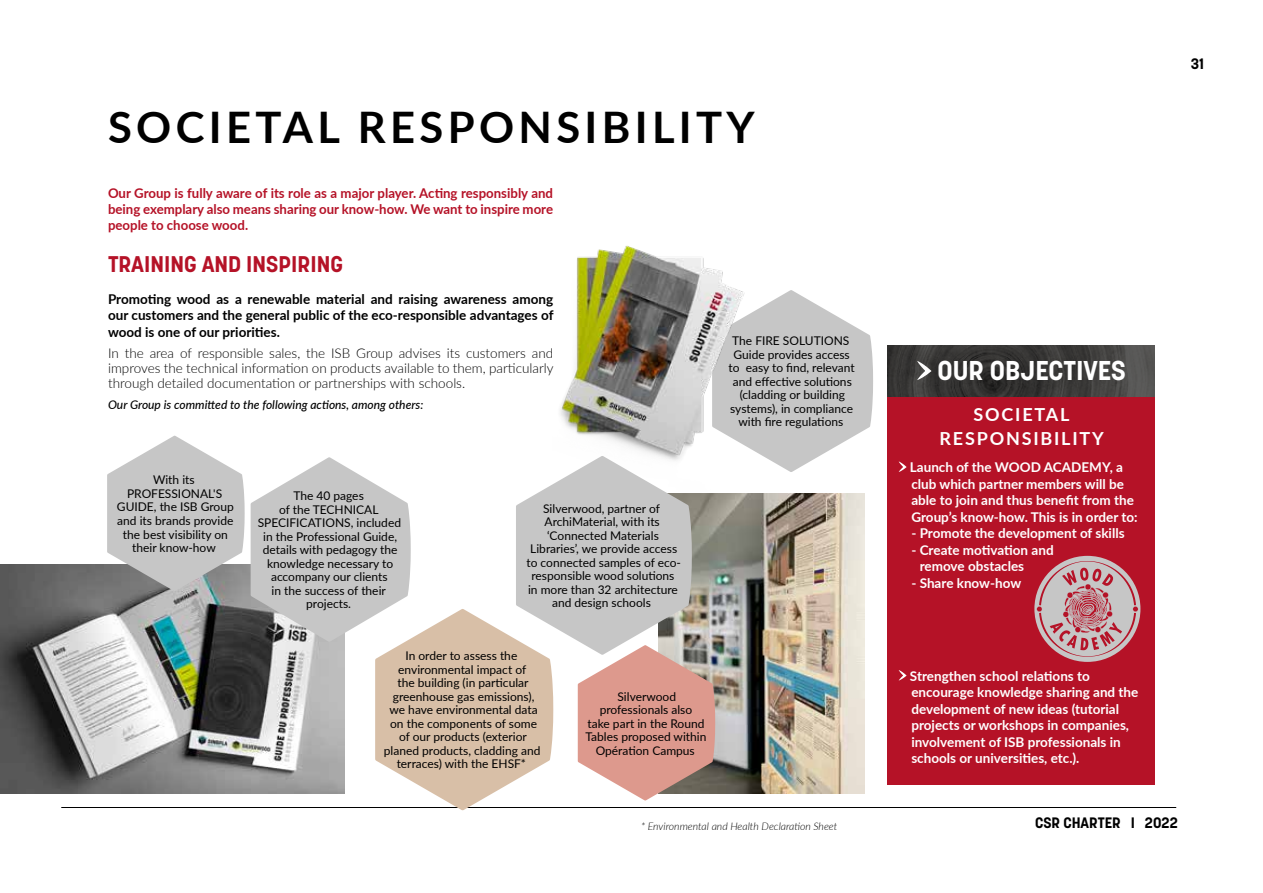
<style>
.page{position:relative;width:1263px;height:893px;background:#fff}
.page>*{position:absolute;margin:0;border:0;box-sizing:border-box;transform-origin:0 0}
.t1{font:700 43.5px "Lato";letter-spacing:.1em;color:#000}
.t2{font:700 27px "Korolev";color:#fff}
.t3{font:700 22.5px "Korolev";color:#b51227}
.t4{font:700 18px/24px "Lato";letter-spacing:.1em;color:#fff;text-align:center}
.t5{font:700 15px "Korolev";color:#000}
.t6{font:700 13.5px/16.5px "Lato";color:#fff}
.t7{font:300 13.5px/15px "Lato";color:#000;text-align:justify}
.t8{font:700 13.5px/16.2px "Lato";color:#000;text-align:justify}
.t9{font:700 13.5px/16.2px "Lato";color:#b51227;text-align:justify}
.t10{font:12px/13.5px "Lato";color:#000;text-align:center}
.t11{font:italic 500 12px "Lato";color:#000}
.t12{font:italic 300 10.5px "Lato";color:#000}
</style>
<div class="page">
<hr style="left:61px;top:807px;width:1115px;height:1px;background:#000">
<img style="left:0;top:564px;width:106px;height:230px">
<img style="left:577px;top:245px;width:161px;height:45px">
<div style="left:888px;top:346px;width:267px;height:439px;background:#b51227"></div>
<img style="left:888px;top:346px;width:267px;height:50px">
<svg style="left:917px;top:361px;width:14px;height:19px"></svg>
<div style="left:1034px;top:556px;width:106px;height:106px;background:#c6c6c6;border-radius:50%"></div>
<svg style="left:1036px;top:561px;width:102px;height:96px"></svg>
<svg style="left:899px;top:461px;width:8px;height:11px"></svg>
<svg style="left:899px;top:670px;width:8px;height:11px"></svg>
<svg style="left:106px;top:290px;width:767px;height:520px"></svg>
<h1 class="t1" style="left:108px;top:95px;width:648px">SOCIETAL RESPONSIBILITY</h1>
<p class="t9" style="left:108px;top:184px;width:447px">Our Group is fully aware of its role as a major player. Acting responsibly and being exemplary also means sharing our know-how. We want to inspire more people to choose wood.</p>
<h3 class="t3" style="left:108px;top:250px;width:236px">TRAINING AND INSPIRING</h3>
<p class="t8" style="left:108px;top:291px;width:447px">Promoting wood as a renewable material and raising awareness among our customers and the general public of the eco-responsible advantages of wood is one of our priorities.</p>
<p class="t7" style="left:108px;top:345px;width:447px">In the area of responsible sales, the ISB Group advises its customers and improves the technical information on products available to them, particularly through detailed documentation or partnerships with schools.</p>
<p class="t11" style="left:108px;top:396px;width:317px">Our Group is committed to the following actions, among others:</p>
<p class="t10" style="left:117px;top:473px;width:118px">With its<br>PROFESSIONAL'S<br>GUIDE, the ISB Group and its brands provide the best visibility on their know-how</p>
<p class="t10" style="left:258px;top:489px;width:145px">The 40 pages<br>of the TECHNICAL<br>SPECIFICATIONS, included in the Professional Guide, details with pedagogy the knowledge necessary to accompany our clients<br>in the success of their projects.</p>
<p class="t10" style="left:526px;top:501px;width:156px">Silverwood, partner of<br>ArchiMaterial, with its ‘Connected Materials<br>Libraries’, we provide access to connected samples of eco&shy;responsible wood solutions in more than 32 architecture and design schools</p>
<p class="t10" style="left:384px;top:649px;width:158px">In order to assess the environmental impact of<br>the building (in particular greenhouse gas emissions), we have environmental data on the components of some of our products (exterior planed products, cladding and terraces) with the EHSF*</p>
<p class="t10" style="left:585px;top:689px;width:122px">Silverwood professionals also<br>take part in the Round<br>Tables proposed within<br>Opération Campus</p>
<p class="t10" style="left:728px;top:334px;width:128px">The FIRE SOLUTIONS<br>Guide provides access to easy to find, relevant and effective solutions (cladding or building systems), in compliance with fire regulations</p>
<p class="t12" style="left:641px;top:819px;width:198px">* Environmental and Health Declaration Sheet</p>
<p class="t5" style="left:1191px;top:54px;width:15px">31</p>
<h2 class="t2" style="left:937px;top:354px;width:190px">OUR OBJECTIVES</h2>
<h3 class="t4" style="left:939px;top:401px;width:166px">SOCIETAL<br>RESPONSIBILITY</h3>
<p class="t6" style="left:910px;top:458px;width:229px">Launch of the WOOD ACADEMY, a club which partner members will be able to join and thus benefit from the Group’s know-how. This is in order to:</p>
<p class="t6" style="left:911px;top:524px;width:215px">- Promote the development of skills</p>
<p class="t6" style="left:920px;top:541px;width:135px;text-indent:-8px">- Create motivation and remove obstacles</p>
<p class="t6" style="left:911px;top:574px;width:111px">- Share know-how</p>
<p class="t6" style="left:910px;top:667px;width:230px">Strengthen school relations to encourage knowledge sharing and the development of new ideas (tutorial projects or workshops in companies, involvement of ISB professionals in schools or universities, etc.).</p>
<p class="t5" style="left:1035px;top:813px;width:144px">CSR CHARTER I 2022</p>
</div>
